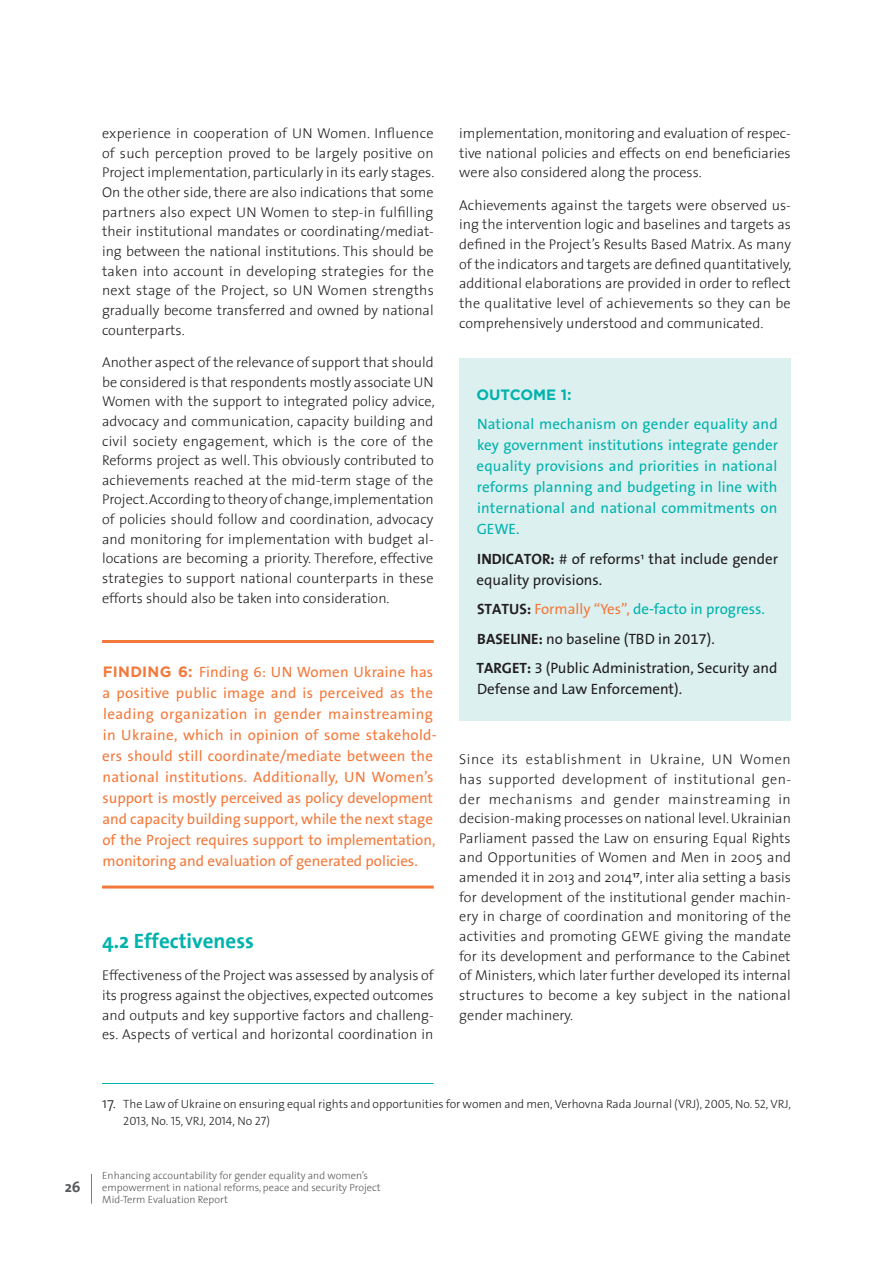
<style>
.page{position:relative;width:893px;height:1263px;background:#fff}
.page>*{position:absolute;margin:0;border:0;box-sizing:border-box;transform-origin:0 0}
.t1{font:700 21px "The Sans";color:#00b2ad}
.t2{font:15px/21px "The Sans B5 Plain";letter-spacing:.01em;color:#f3793b}
.t3{font:15px/21px "The Sans B5 Plain";letter-spacing:.01em;color:#00b2ad;text-align:justify}
.t4{font:15px/21px "The Sans B5 Plain";color:#231f20}
.t5{font:700 15px "The Sans";color:#231f20}
.t6{font:700 15px "Gotham";color:#00b2ad}
.t7{font:700 15px "The Sans";color:#57585a}
.t8{font:300 14.25px/19.6px "The Sans";color:#231f20;text-align:justify}
.t9{font:300 12px/16.5px "The Sans C4 s";color:#231f20}
.t10{font:300 10.5px/12px "The Sans";color:#57585a}
.s1{font-family:"Gotham";font-weight:700}
.s2{font-family:"The Sans";font-weight:700}
.s3{font-family:"Calibri"}
.s4{font-family:"The Sans";font-weight:700;color:#231f20}
.s5{color:#f3793b}
.s6{font-family:"Calibri";font-weight:400}
.s7{font-family:"The Sans";font-size:15px}
</style>
<div class="page">
<hr style="left:91px;top:1174px;width:1px;height:30px;background:#00b2ad">
<hr style="left:102px;top:640px;width:332px;height:3px;background:#f3793b">
<hr style="left:102px;top:885px;width:332px;height:3px;background:#f3793b">
<div style="left:459px;top:358px;width:332px;height:363px;background:#dbf0ef"></div>
<hr style="left:102px;top:1083px;width:332px;height:1px;background:#00b2ad">
<p class="t8" style="left:102px;top:123px;width:334px">experience in cooperation of UN Women. Influence of such perception proved to be largely positive on Project implementation, particularly in its early stages.<br>On the other side, there are also indications that some partners also expect UN Women to step-in fulfilling their institutional mandates or coordinating/mediat&shy;ing between the national institutions. This should be taken into account in developing strategies for the next stage of the Project, so UN Women strengths gradually become transferred and owned by national counterparts.</p>
<p class="t8" style="left:102px;top:352px;width:334px">Another aspect of the relevance of support that should be considered is that respondents mostly associate UN Women with the support to integrated policy advice, advocacy and communication, capacity building and civil society engagement, which is the core of the Reforms project as well. This obviously contributed to achievements reached at the mid-term stage of the Project. According to theory of change, implementation of policies should follow and coordination, advocacy and monitoring for implementation with budget al&shy;locations are becoming a priority. Therefore, effective strategies to support national counterparts in these efforts should also be taken into consideration.</p>
<p class="t2" style="left:102px;top:662px;width:336px"><span class="s1">FI NDING 6:</span> Finding 6: UN Women Ukraine has a positive public image and is perceived as the leading organization in gender mainstreaming in Ukraine, which in opinion of some stakehold&shy;ers should still coordinate/mediate between the national institutions. Additionally, UN Women’s support is mostly perceived as policy development and capacity building support, while the next stage of the Project requires support to implementation, monitoring and evaluation of generated policies.</p>
<h1 class="t1" style="left:102px;top:923px;width:153px">4.2 EFFECTIVENESS</h1>
<p class="t8" style="left:102px;top:965px;width:333px">Effectiveness of the Project was assessed by analysis of its progress against the objectives, expected outcomes and outputs and key supportive factors and challeng&shy;es. Aspects of vertical and horizontal coordination in</p>
<p class="t8" style="left:459px;top:123px;width:333px">implementation, monitoring and evaluation of respec&shy;tive national policies and effects on end beneficiaries were also considered along the process.</p>
<p class="t8" style="left:459px;top:195px;width:334px">Achievements against the targets were observed us&shy;ing the intervention logic and baselines and targets as defined in the Project’s Results Based Matrix. As many of the indicators and targets are defined quantitatively, additional elaborations are provided in order to reflect the qualitative level of achievements so they can be comprehensively understood and communicated.</p>
<p class="t6" style="left:476px;top:384px;width:25px">OUTCOME</p>
<p class="t6" style="left:561px;top:384px;width:12px">1:</p>
<p class="t3" style="left:476px;top:414px;width:303px">National mechanism on gender equality and key government institutions integrate gender equality provisions and priorities in national reforms planning and budgeting in line with international and national commitments on GEWE.</p>
<p class="t5" style="left:477px;top:546px;width:14px">INDICATOR</p>
<p class="t4" style="left:476px;top:548px;width:303px;text-indent:74px"><span class="s2">:</span> # of reforms<span class="s3">1</span> that include gender equality provisions.</p>
<p class="t5" style="left:477px;top:596px;width:17px">STATUS</p>
<p class="t3" style="left:527px;top:599px;width:239px"><span class="s4">:</span> <span class="s5">Formally “Yes”,</span> de-facto in progress.</p>
<p class="t5" style="left:477px;top:626px;width:18px">BASELINE</p>
<p class="t4" style="left:539px;top:629px;width:178px"><span class="s2">:</span> no baseline (TBD in 2017).</p>
<p class="t5" style="left:476px;top:655px;width:18px">TARGET</p>
<p class="t4" style="left:477px;top:658px;width:302px;text-indent:50px"><span class="s2">:</span> 3 (Public Administration, Security and<br>Defense and Law Enforcement).</p>
<p class="t8" style="left:459px;top:749px;width:333px">Since its establishment in Ukraine, UN Women has supported development of institutional gen&shy;der mechanisms and gender mainstreaming in decision-making processes on national level. Ukrainian Parliament passed the Law on ensuring Equal Rights and Opportunities of Women and Men in 2005 and amended it in 2013 and 2014<span class="s6">17</span>, inter alia setting a basis for development of the institutional gender machin&shy;ery in charge of coordination and monitoring of the activities and promoting GEWE giving the mandate for its development and performance to the Cabinet of Ministers, which later further developed its internal structures to become a key subject in the national gender machinery.</p>
<p class="t7" style="left:65px;top:1175px;width:17px">26</p>
<p class="t9" style="left:123px;top:1096px;width:669px;text-indent:-21px"><span class="s7">17.</span> The Law of Ukraine on ensuring equal rights and opportunities for women and men, Verhovna Rada Journal (VRJ), 2005, No. 52, VRJ,<br>2013, No. 15, VRJ, 2014, No 27)</p>
<p class="t10" style="left:102px;top:1169px;width:280px">Enhancing accountability for gender equality and women’s empowerment in national reforms, peace and security Project<br>Mid-Term Evaluation Report</p>
</div>
